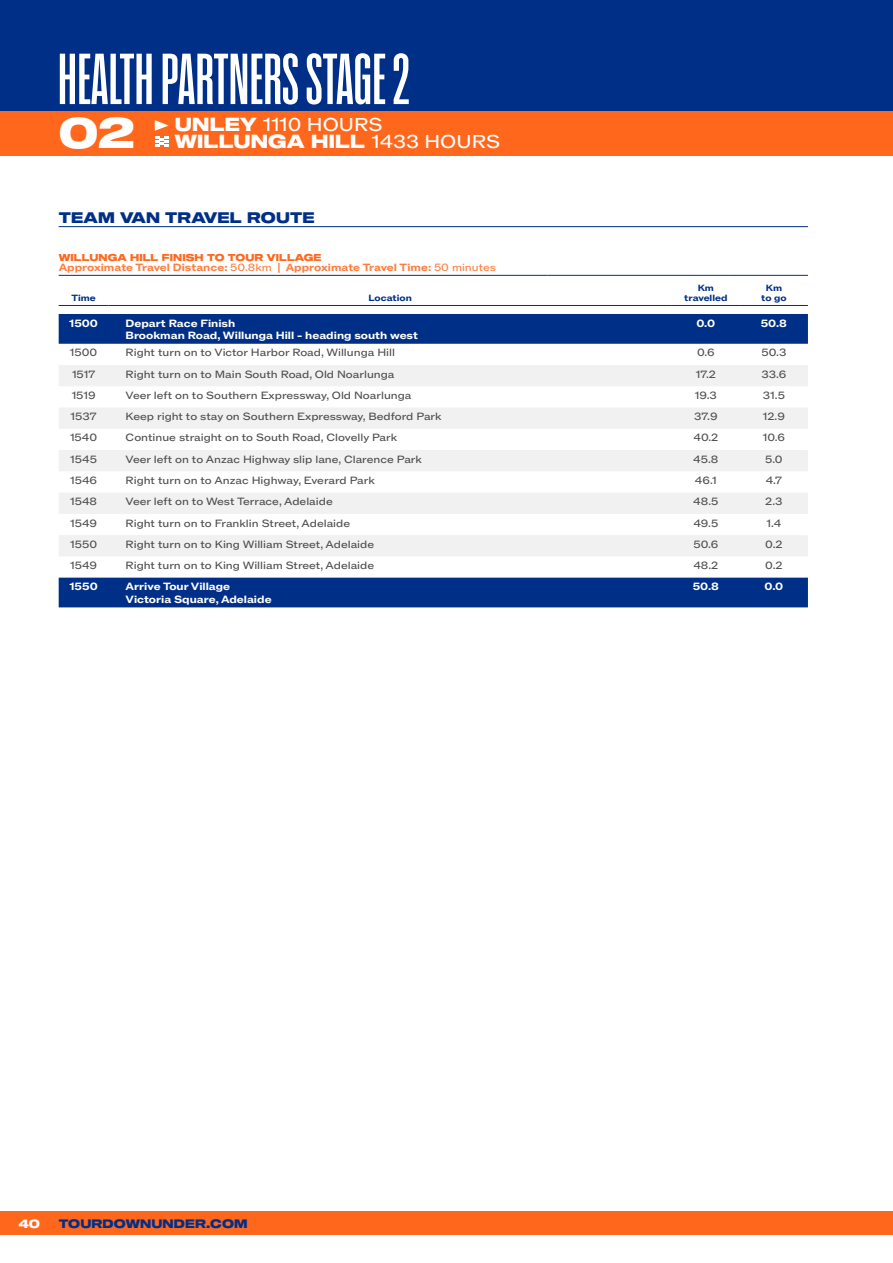
<style>
.page{position:relative;width:893px;height:1263px;background:#fff}
.page>*{position:absolute;margin:0;border:0;box-sizing:border-box;transform-origin:0 0}
.t1{font:700 72px "Coign Pro 87";letter-spacing:.01em;color:#fff}
.t2{font:42.6px "Sequel 100 Wide 85";color:#fff}
.t3{font:18.6px "Sequel 100 Wide 85";letter-spacing:.01em;color:#fff}
.t4{font:18.6px "ABCROM Wide";color:#fff}
.t5{font:15px "Sequel 100 Wide 85";letter-spacing:.01em;color:#002f87}
.t6{font:12px "Sequel 100 Wide 85";letter-spacing:.01em;color:#002f87}
.t7{font:12px "Sequel 100 Wide 85";color:#fff}
.t8{font:10.5px "ABCROM Wide";color:#4d4d4f}
.t9{font:700 10.5px/12.6px "ABCROM Wide";color:#fff}
.t10{font:700 10.5px "ABCROM Wide";color:#ff7e3f}
.t11{font:9.75px "Sequel 100 Wide 85";letter-spacing:.01em;color:#ff671d}
.t12{font:700 9px/10.5px "ABCROM Wide";color:#002f87;text-align:center}
.s1{font-family:"Sequel 100 Wide 85"}
.s2{font-family:"ABCROM Wide"}
.s3{font-weight:400}
</style>
<div class="page">
<svg style="left:59px;top:314px;width:749px;height:293px;fill:#002f87"></svg>
<svg style="left:59px;top:365px;width:749px;height:191px;fill:#f1f1f2"></svg>
<hr style="left:59px;top:305px;width:50px;height:1px;background:#002f87">
<hr style="left:109px;top:305px;width:563px;height:1px;background:#002f87">
<hr style="left:672px;top:305px;width:68px;height:1px;background:#002f87">
<hr style="left:740px;top:305px;width:68px;height:1px;background:#002f87">
<svg style="left:59px;top:274px;width:749px;height:1px"></svg>
<hr style="left:59px;top:275px;width:489px;height:1px;background:#002f87">
<hr style="left:548px;top:275px;width:181px;height:1px;background:#002f87">
<hr style="left:729px;top:275px;width:79px;height:1px;background:#002f87">
<hr style="left:59px;top:226px;width:749px;height:1px;background:#002f87">
<div style="left:0;top:1211px;width:893px;height:24px;background:#ff671d"></div>
<div style="left:0;top:0;width:893px;height:156px;background:#002f87"></div>
<div style="left:0;top:111px;width:893px;height:45px;background:#ff671d"></div>
<svg style="left:155px;top:120px;width:14px;height:11px"></svg>
<svg style="left:155px;top:137px;width:14px;height:10px"></svg>
<h1 class="t1" style="left:58px;top:43px;width:353px">HEALTH PARTNERS STAGE 2</h1>
<h2 class="t2" style="left:59px;top:103px;width:78px">02</h2>
<h3 class="t4" style="left:175px;top:114px;width:209px"><span class="s1">UNLEY</span> 1110 HOURS</h3>
<h3 class="t3" style="left:175px;top:128px;width:327px">WILLUNGA HILL <span class="s2">1433 HOURS</span></h3>
<h3 class="t5" style="left:59px;top:207px;width:257px">TEAM VAN TRAVEL ROUTE</h3>
<p class="t11" style="left:59px;top:250px;width:264px">WILLUNGA HILL FINISH TO TOUR VILLAGE</p>
<p class="t10" style="left:59px;top:261px;width:439px">Approximate Travel Distance: <span class="s3">50.8km</span> | Approximate Travel Time: <span class="s3">50 minutes</span></p>
<p class="t12" style="left:71px;top:293px;width:26px">Time</p>
<p class="t12" style="left:369px;top:293px;width:45px">Location</p>
<p class="t12" style="left:684px;top:283px;width:45px">Km travelled</p>
<p class="t12" style="left:761px;top:283px;width:27px">Km to go</p>
<p class="t9" style="left:69px;top:317px;width:30px">1500</p>
<p class="t9" style="left:126px;top:317px;width:294px">Depart Race Finish<br>Brookman Road, Willunga Hill - heading south west</p>
<p class="t9" style="left:696px;top:317px;width:20px">0.0</p>
<p class="t9" style="left:761px;top:317px;width:28px">50.8</p>
<p class="t8" style="left:70px;top:346px;width:29px">1500</p>
<p class="t8" style="left:126px;top:346px;width:271px">Right turn on to Victor Harbor Road, Willunga Hill</p>
<p class="t8" style="left:697px;top:346px;width:19px">0.6</p>
<p class="t8" style="left:761px;top:346px;width:26px">50.3</p>
<p class="t8" style="left:72px;top:368px;width:25px">1517</p>
<p class="t8" style="left:126px;top:368px;width:270px">Right turn on to Main South Road, Old Noarlunga</p>
<p class="t8" style="left:696px;top:368px;width:22px">17.2</p>
<p class="t8" style="left:761px;top:368px;width:26px">33.6</p>
<p class="t8" style="left:72px;top:389px;width:25px">1519</p>
<p class="t8" style="left:126px;top:389px;width:287px">Veer left on to Southern Expressway, Old Noarlunga</p>
<p class="t8" style="left:695px;top:389px;width:24px">19.3</p>
<p class="t8" style="left:763px;top:389px;width:24px">31.5</p>
<p class="t8" style="left:71px;top:410px;width:28px">1537</p>
<p class="t8" style="left:126px;top:410px;width:317px">Keep right to stay on Southern Expressway, Bedford Park</p>
<p class="t8" style="left:694px;top:410px;width:25px">37.9</p>
<p class="t8" style="left:763px;top:410px;width:24px">12.9</p>
<p class="t8" style="left:70px;top:431px;width:29px">1540</p>
<p class="t8" style="left:126px;top:431px;width:273px">Continue straight on to South Road, Clovelly Park</p>
<p class="t8" style="left:693px;top:431px;width:26px">40.2</p>
<p class="t8" style="left:763px;top:431px;width:24px">10.6</p>
<p class="t8" style="left:70px;top:453px;width:28px">1545</p>
<p class="t8" style="left:126px;top:453px;width:298px">Veer left on to Anzac Highway slip lane, Clarence Park</p>
<p class="t8" style="left:693px;top:453px;width:27px">45.8</p>
<p class="t8" style="left:765px;top:453px;width:19px">5.0</p>
<p class="t8" style="left:70px;top:474px;width:29px">1546</p>
<p class="t8" style="left:126px;top:474px;width:251px">Right turn on to Anzac Highway, Everard Park</p>
<p class="t8" style="left:695px;top:474px;width:23px">46.1</p>
<p class="t8" style="left:766px;top:474px;width:18px">4.7</p>
<p class="t8" style="left:70px;top:495px;width:28px">1548</p>
<p class="t8" style="left:126px;top:495px;width:209px">Veer left on to West Terrace, Adelaide</p>
<p class="t8" style="left:693px;top:495px;width:27px">48.5</p>
<p class="t8" style="left:765px;top:495px;width:19px">2.3</p>
<p class="t8" style="left:70px;top:516px;width:28px">1549</p>
<p class="t8" style="left:126px;top:516px;width:226px">Right turn on to Franklin Street, Adelaide</p>
<p class="t8" style="left:693px;top:516px;width:26px">49.5</p>
<p class="t8" style="left:766px;top:516px;width:16px">1.4</p>
<p class="t8" style="left:70px;top:538px;width:28px">1550</p>
<p class="t8" style="left:126px;top:538px;width:250px">Right turn on to King William Street, Adelaide</p>
<p class="t8" style="left:693px;top:538px;width:26px">50.6</p>
<p class="t8" style="left:765px;top:538px;width:19px">0.2</p>
<p class="t8" style="left:70px;top:559px;width:28px">1549</p>
<p class="t8" style="left:126px;top:559px;width:250px">Right turn on to King William Street, Adelaide</p>
<p class="t8" style="left:693px;top:559px;width:27px">48.2</p>
<p class="t8" style="left:765px;top:559px;width:19px">0.2</p>
<p class="t9" style="left:70px;top:581px;width:30px">1550</p>
<p class="t9" style="left:126px;top:581px;width:147px">Arrive Tour Village<br>Victoria Square, Adelaide</p>
<p class="t9" style="left:693px;top:581px;width:28px">50.8</p>
<p class="t9" style="left:764px;top:581px;width:20px">0.0</p>
<p class="t7" style="left:19px;top:1215px;width:23px">40</p>
<p class="t6" style="left:59px;top:1215px;width:190px">TOURDOWNUNDER.COM</p>
</div>
